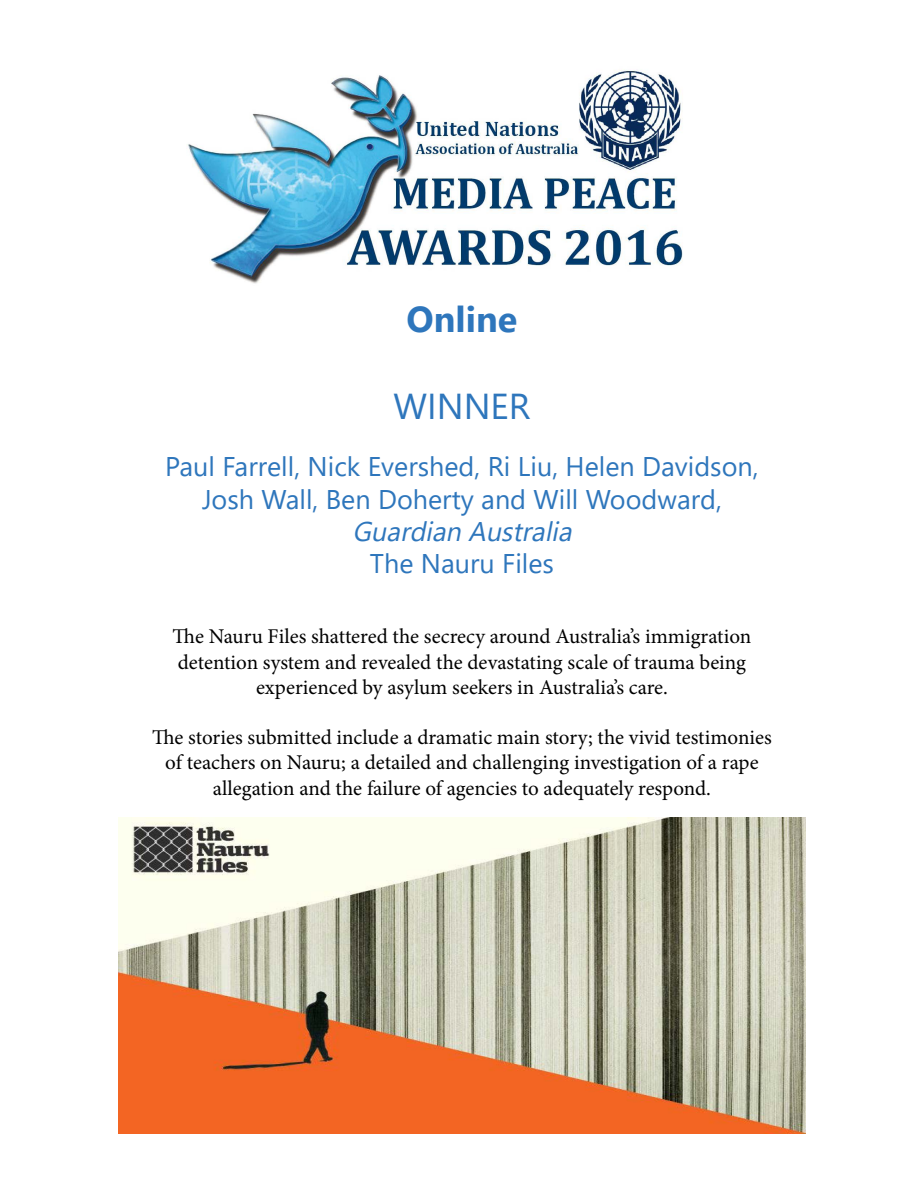
<style>
.page{position:relative;width:918px;height:1188px;background:#fff}
.page>*{position:absolute;margin:0;border:0;box-sizing:border-box;transform-origin:0 0}
.t1{font:700 36px "Segoe UI";color:#2e76bc}
.t2{font:36px "Segoe UI";color:#2e76bc}
.t3{font:27px/32.4px "Segoe UI";color:#2e76bc;text-align:center}
.t4{font:italic 27px "Segoe UI";color:#2e76bc}
.t5{font:21px/25.2px "Minion Pro";color:#000;text-align:center}
</style>
<div class="page">
<img style="left:187px;top:70px;width:496px;height:214px">
<img style="left:119px;top:817px;width:686px;height:317px">
<h1 class="t1" style="left:407px;top:290px;width:112px">Online</h1>
<h1 class="t2" style="left:394px;top:377px;width:138px">WINNER</h1>
<p class="t3" style="left:165px;top:450px;width:595px">Paul Farrell, Nick Evershed, Ri Liu, Helen Davidson,<br>Josh Wall, Ben Doherty and Will Woodward,</p>
<p class="t4" style="left:352px;top:510px;width:229px">GuardianAustralia</p>
<p class="t3" style="left:370px;top:547px;width:186px">The Nauru Files</p>
<p class="t5" style="left:173px;top:624px;width:580px">The Nauru Files shattered the secrecy around Australia’s immigration detention system and revealed the devastating scale of trauma being experienced by asylum seekers in Australia’s care.</p>
<p class="t5" style="left:152px;top:725px;width:621px">The stories submitted include a dramatic main story; the vivid testimonies of teachers on Nauru; a detailed and challenging investigation of a rape allegation and the failure of agencies to adequately respond.</p>
</div>
